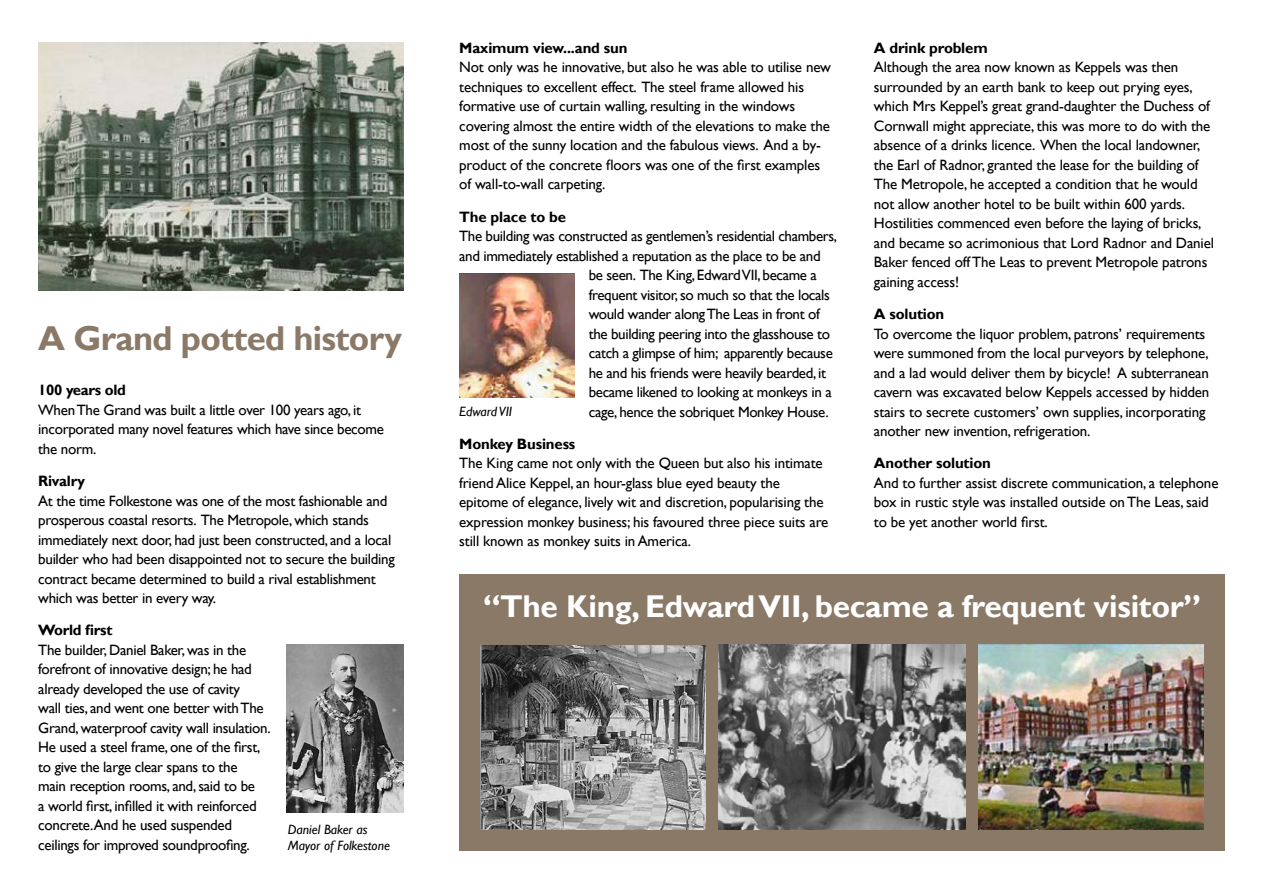
<style>
.page{position:relative;width:1263px;height:893px;background:#fff}
.page>*{position:absolute;margin:0;border:0;box-sizing:border-box;transform-origin:0 0}
.t1{font:700 34.5px "Gill Sans";letter-spacing:-.02em;color:#8a7967}
.t2{font:700 31.5px "Gill Sans";letter-spacing:-.01em;color:#fff}
.t3{font:15px/19.5px "Gill Sans";letter-spacing:-.01em;color:#000}
.t4{font:700 15px "Gill Sans";letter-spacing:-.01em;color:#000}
.t5{font:italic 13.5px/16.2px "Gill Sans";color:#000}
</style>
<div class="page">
<div style="left:459px;top:574px;width:766px;height:276px;background:#8a7967"></div>
<img style="left:38px;top:43px;width:366px;height:248px">
<img style="left:287px;top:644px;width:117px;height:168px">
<img style="left:459px;top:273px;width:115px;height:124px">
<img style="left:978px;top:644px;width:225px;height:185px">
<img style="left:480px;top:646px;width:226px;height:183px">
<img style="left:719px;top:644px;width:246px;height:185px">
<h1 class="t1" style="left:38px;top:318px;width:365px">A Grand potted history</h1>
<p class="t4" style="left:38px;top:381px;width:89px">100 years old</p>
<p class="t3" style="left:38px;top:400px;width:347px">When The Grand was built a little over 100 years ago, it incorporated many novel features which have since become the norm.</p>
<p class="t4" style="left:38px;top:472px;width:48px">Rivalry</p>
<p class="t3" style="left:38px;top:491px;width:358px">At the time Folkestone was one of the most fashionable and prosperous coastal resorts. The Metropole, which stands immediately next door, had just been constructed, and a local builder who had been disappointed not to secure the building contract became determined to build a rival establishment which was better in every way.</p>
<p class="t4" style="left:38px;top:621px;width:76px">World first</p>
<p class="t3" style="left:38px;top:640px;width:234px">The builder, Daniel Baker, was in the forefront of innovative design; he had already developed the use of cavity<br>wall ties, and went one better with The Grand, waterproof cavity wall insulation.<br>He used a steel frame, one of the first, to give the large clear spans to the<br>main reception rooms, and, said to be<br>a world first, infilled it with reinforced concrete.And he used suspended ceilings for improved soundproofing.</p>
<p class="t5" style="left:288px;top:822px;width:104px">Daniel Baker as<br>Mayor of Folkestone</p>
<p class="t4" style="left:459px;top:39px;width:170px">Maximum view...and sun</p>
<p class="t3" style="left:459px;top:58px;width:373px">Not only was he innovative, but also he was able to utilise new techniques to excellent effect. The steel frame allowed his formative use of curtain walling, resulting in the windows covering almost the entire width of the elevations to make the most of the sunny location and the fabulous views. And a by&shy;product of the concrete floors was one of the first examples of wall-to-wall carpeting.</p>
<p class="t4" style="left:459px;top:208px;width:108px">The place to be</p>
<p class="t3" style="left:459px;top:227px;width:379px">The building was constructed as gentlemen’s residential chambers,</p>
<p class="t3" style="left:459px;top:246px;width:363px">and immediately established a reputation as the place to be and</p>
<p class="t3" style="left:589px;top:266px;width:230px">be seen. The King, Edward VII, became a</p>
<p class="t3" style="left:589px;top:285px;width:243px">frequent visitor, so much so that the locals</p>
<p class="t3" style="left:589px;top:305px;width:232px">would wander along The Leas in front of</p>
<p class="t3" style="left:589px;top:324px;width:243px">the building peering into the glasshouse to</p>
<p class="t3" style="left:589px;top:344px;width:246px">catch a glimpse of him; apparently because</p>
<p class="t3" style="left:589px;top:363px;width:239px">he and his friends were heavily bearded, it</p>
<p class="t3" style="left:589px;top:383px;width:244px">became likened to looking at monkeys in a</p>
<p class="t3" style="left:589px;top:402px;width:241px">cage, hence the sobriquet Monkey House.</p>
<p class="t4" style="left:459px;top:435px;width:118px">Monkey Business</p>
<p class="t3" style="left:459px;top:454px;width:371px">The King came not only with the Queen but also his intimate friend Alice Keppel, an hour-glass blue eyed beauty the epitome of elegance, lively wit and discretion, popularising the expression monkey business; his favoured three piece suits are still known as monkey suits in America.</p>
<p class="t5" style="left:459px;top:404px;width:54px">Edward VII</p>
<p class="t4" style="left:874px;top:39px;width:115px">A drink problem</p>
<p class="t3" style="left:874px;top:58px;width:342px">Although the area now known as Keppels was then surrounded by an earth bank to keep out prying eyes, which Mrs Keppel’s great grand-daughter the Duchess of Cornwall might appreciate, this was more to do with the absence of a drinks licence. When the local landowner, the Earl of Radnor, granted the lease for the building of The Metropole, he accepted a condition that he would not allow another hotel to be built within 600 yards.<br>Hostilities commenced even before the laying of bricks, and became so acrimonious that Lord Radnor and Daniel Baker fenced off The Leas to prevent Metropole patrons gaining access!</p>
<p class="t4" style="left:874px;top:305px;width:72px">A solution</p>
<p class="t3" style="left:874px;top:324px;width:337px">To overcome the liquor problem, patrons’ requirements were summoned from the local purveyors by telephone, and a lad would deliver them by bicycle! A subterranean cavern was excavated below Keppels accessed by hidden stairs to secrete customers’ own supplies, incorporating another new invention, refrigeration.</p>
<p class="t4" style="left:874px;top:454px;width:119px">Another solution</p>
<p class="t3" style="left:874px;top:473px;width:346px">And to further assist discrete communication, a telephone box in rustic style was installed outside on The Leas, said to be yet another world first.</p>
<h2 class="t2" style="left:483px;top:587px;width:720px">“The King, Edward VII, became a frequent visitor”</h2>
</div>
